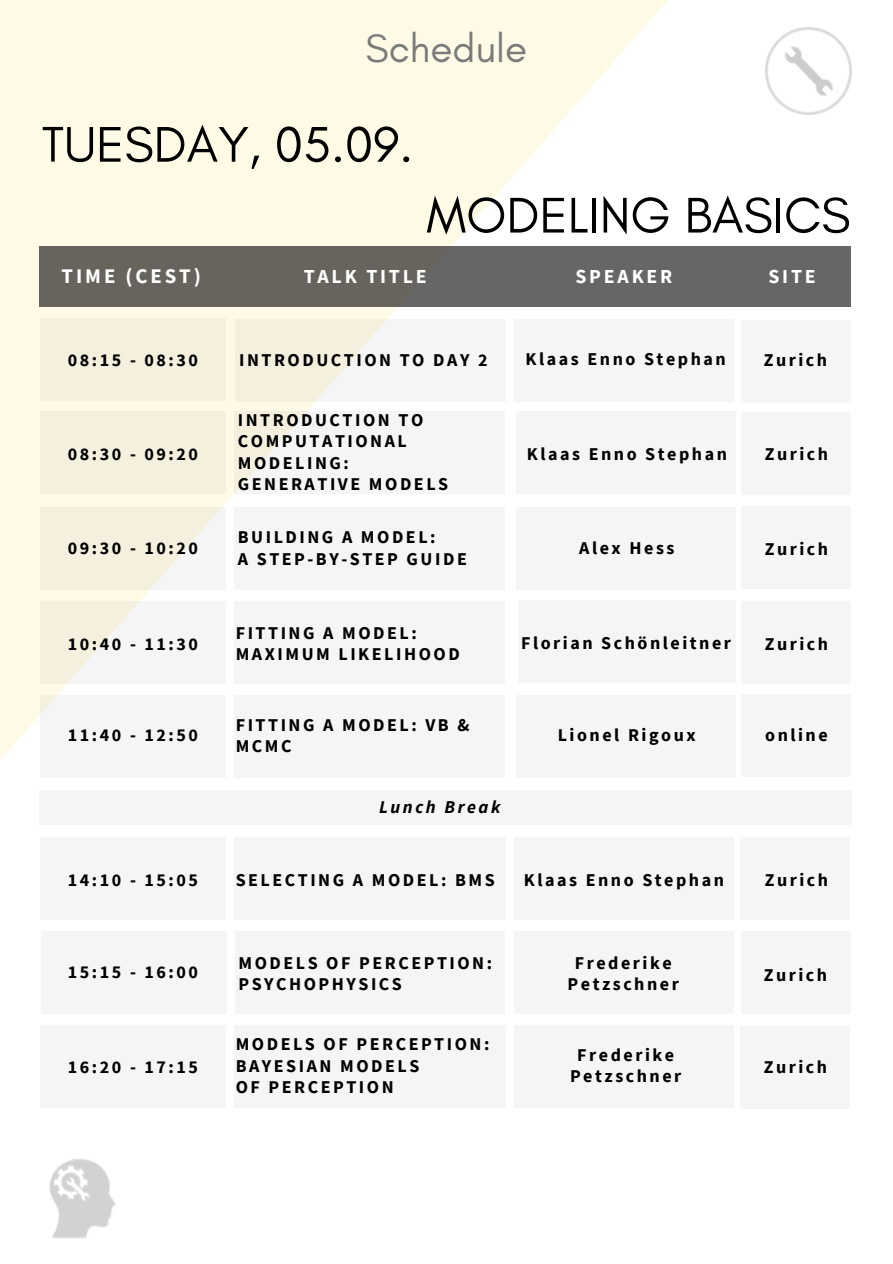
<style>
.page{position:relative;width:893px;height:1264px;background:#fff}
.page>*{position:absolute;margin:0;border:0;box-sizing:border-box;transform-origin:0 0}
.t1{font:51px "Glacial Indifference";color:#000}
.t2{font:40.35px "Glacial Indifference";color:#7b7b7b}
.t3{font:700 20.85px "Source Sans Pro";letter-spacing:.14em;color:#fff}
.t4{font:700 19.8px "Source Sans Pro";letter-spacing:.14em;color:#fff}
.t5{font:700 18px/21.3px "Source Sans Pro";letter-spacing:.14em;color:#000}
.t6{font:italic 700 18px "Source Sans Pro";letter-spacing:.14em;color:#000}
</style>
<div class="page">
<svg style="left:0;top:0;width:669px;height:760px;fill:#fffae6"></svg>
<div style="left:40px;top:247px;width:810px;height:60px;background:#666"></div>
<img style="left:765px;top:28px;width:86px;height:86px">
<div style="left:40px;top:317px;width:185px;height:83px;background:#f5f0dd"></div>
<div style="left:236px;top:318px;width:270px;height:83px;background:linear-gradient(to right,#f5efd9,#f5f6fc)"></div>
<div style="left:40px;top:411px;width:185px;height:83px;background:#f5f0dd"></div>
<svg style="left:234px;top:411px;width:271px;height:83px;fill:#f5f5f5"></svg>
<div style="left:516px;top:411px;width:219px;height:83px;background:#f5f5f5"></div>
<div style="left:40px;top:507px;width:185px;height:83px;background:linear-gradient(to right,#f5efd7,#f5f3ed)"></div>
<div style="left:234px;top:507px;width:271px;height:83px;background:#f5f5f5"></div>
<div style="left:516px;top:507px;width:219px;height:83px;background:#f5f5f5"></div>
<svg style="left:40px;top:601px;width:185px;height:83px;fill:#f5f5f5"></svg>
<div style="left:234px;top:601px;width:271px;height:83px;background:#f5f5f5"></div>
<div style="left:517px;top:600px;width:218px;height:83px;background:#f5f5f5"></div>
<div style="left:40px;top:695px;width:185px;height:82px;background:#f5f5f5"></div>
<div style="left:234px;top:695px;width:271px;height:82px;background:#f5f5f5"></div>
<div style="left:516px;top:695px;width:219px;height:82px;background:#f5f5f5"></div>
<div style="left:40px;top:837px;width:185px;height:83px;background:#f5f5f5"></div>
<div style="left:234px;top:837px;width:272px;height:83px;background:#f5f5f5"></div>
<div style="left:514px;top:837px;width:219px;height:83px;background:#f5f5f5"></div>
<div style="left:42px;top:931px;width:185px;height:83px;background:#f5f5f5"></div>
<div style="left:236px;top:931px;width:269px;height:83px;background:#f5f5f5"></div>
<div style="left:514px;top:931px;width:219px;height:83px;background:#f5f5f5"></div>
<div style="left:40px;top:1025px;width:185px;height:83px;background:#f5f5f5"></div>
<div style="left:234px;top:1025px;width:272px;height:83px;background:#f5f5f5"></div>
<div style="left:514px;top:1025px;width:219px;height:83px;background:#f5f5f5"></div>
<div style="left:39px;top:790px;width:812px;height:35px;background:#f5f5f5"></div>
<div style="left:514px;top:318px;width:219px;height:83px;background:#f5f5f5"></div>
<div style="left:740px;top:319px;width:110px;height:83px;background:#f5f5f5"></div>
<div style="left:741px;top:412px;width:110px;height:83px;background:#f5f5f5"></div>
<div style="left:741px;top:506px;width:110px;height:82px;background:#f5f5f5"></div>
<div style="left:741px;top:601px;width:110px;height:82px;background:#f5f5f5"></div>
<div style="left:741px;top:694px;width:110px;height:82px;background:#f5f5f5"></div>
<div style="left:740px;top:837px;width:110px;height:83px;background:#f5f5f5"></div>
<div style="left:741px;top:931px;width:110px;height:83px;background:#f5f5f5"></div>
<div style="left:740px;top:1026px;width:110px;height:83px;background:#f5f5f5"></div>
<img style="left:49px;top:1159px;width:66px;height:79px">
<p class="t2" style="left:365px;top:23px;width:163px">Schedule</p>
<p class="t1" style="left:42px;top:113px;width:373px">TUESDAY, 05.09.</p>
<p class="t1" style="left:426px;top:184px;width:425px">MODELING BASICS</p>
<p class="t3" style="left:62px;top:262px;width:141px">TIME (CEST)</p>
<p class="t4" style="left:303px;top:264px;width:124px">TALK TITLE</p>
<p class="t4" style="left:575px;top:264px;width:98px">SPEAKER</p>
<p class="t4" style="left:768px;top:264px;width:49px">SITE</p>
<p class="t5" style="left:68px;top:349px;width:132px">08:15 - 08:30</p>
<p class="t5" style="left:239px;top:349px;width:250px">INTRODUCTION TO DAY 2</p>
<p class="t5" style="left:525px;top:348px;width:202px">Klaas Enno Stephan</p>
<p class="t5" style="left:763px;top:349px;width:65px">Zurich</p>
<p class="t5" style="left:68px;top:443px;width:132px">08:30 - 09:20</p>
<p class="t5" style="left:238px;top:409px;width:187px">INTRODUCTION TO</p>
<p class="t5" style="left:238px;top:430px;width:170px">COMPUTATIONAL<br>MODELING:</p>
<p class="t5" style="left:238px;top:473px;width:212px">GENERATIVE MODELS</p>
<p class="t5" style="left:526px;top:443px;width:202px">Klaas Enno Stephan</p>
<p class="t5" style="left:764px;top:443px;width:65px">Zurich</p>
<p class="t5" style="left:68px;top:537px;width:132px">09:30 - 10:20</p>
<p class="t5" style="left:238px;top:526px;width:199px">BUILDING A MODEL:</p>
<p class="t5" style="left:238px;top:547px;width:230px">A STEP-BY-STEP GUIDE</p>
<p class="t5" style="left:579px;top:536px;width:97px">Alex Hess</p>
<p class="t5" style="left:764px;top:538px;width:65px">Zurich</p>
<p class="t5" style="left:68px;top:632px;width:132px">10:40 - 11:30</p>
<p class="t5" style="left:236px;top:622px;width:182px">FITTING A MODEL:</p>
<p class="t5" style="left:236px;top:643px;width:225px">MAXIMUM LIKELIHOOD</p>
<p class="t5" style="left:521px;top:631px;width:211px">Florian Schönleitner</p>
<p class="t5" style="left:764px;top:632px;width:65px">Zurich</p>
<p class="t5" style="left:68px;top:724px;width:132px">11:40 - 12:50</p>
<p class="t5" style="left:236px;top:713px;width:235px">FITTING A MODEL: VB &amp;<br>MCMC</p>
<p class="t5" style="left:557px;top:724px;width:139px">Lionel Rigoux</p>
<p class="t6" style="left:379px;top:795px;width:123px">Lunch Break</p>
<p class="t5" style="left:68px;top:868px;width:132px">14:10 - 15:05</p>
<p class="t5" style="left:236px;top:868px;width:260px">SELECTING A MODEL: BMS</p>
<p class="t5" style="left:524px;top:868px;width:202px">Klaas Enno Stephan</p>
<p class="t5" style="left:68px;top:960px;width:132px">15:15 - 16:00</p>
<p class="t5" style="left:68px;top:1055px;width:132px">16:20 - 17:15</p>
<p class="t5" style="left:238px;top:951px;width:255px">MODELS OF PERCEPTION:</p>
<p class="t5" style="left:238px;top:972px;width:165px">PSYCHOPHYSICS</p>
<p class="t5" style="left:236px;top:1033px;width:255px">MODELS OF PERCEPTION:</p>
<p class="t5" style="left:236px;top:1054px;width:185px">BAYESIAN MODELS</p>
<p class="t5" style="left:236px;top:1075px;width:159px">OF PERCEPTION</p>
<p class="t5" style="left:567px;top:951px;width:113px;text-align:center">Frederike<br>Petzschner</p>
<p class="t5" style="left:570px;top:1043px;width:113px;text-align:center">Frederike<br>Petzschner</p>
<p class="t5" style="left:765px;top:724px;width:64px">online</p>
<p class="t5" style="left:764px;top:868px;width:65px">Zurich</p>
<p class="t5" style="left:763px;top:963px;width:65px">Zurich</p>
<p class="t5" style="left:763px;top:1055px;width:65px">Zurich</p>
</div>
